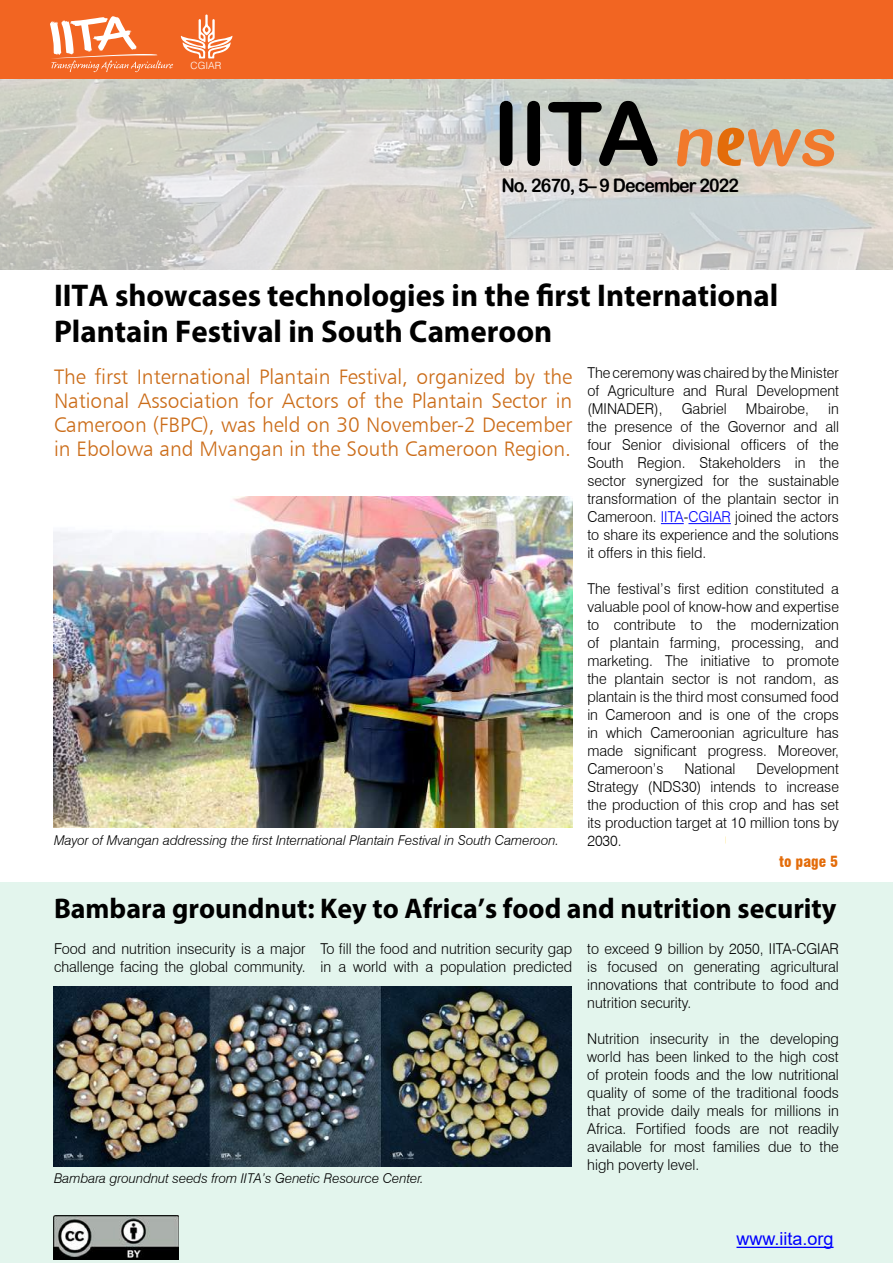
<style>
.page{position:relative;width:893px;height:1263px;background:#fff}
.page>*{position:absolute;margin:0;border:0;box-sizing:border-box;transform-origin:0 0}
.t1{font:87.9px "Arial Rounded MT Bold";color:#000}
.t2{font:700 31.5px/36px "Myriad Pro";color:#000}
.t3{font:700 28.5px "Myriad Pro";color:#000}
.t4{font:21px/24px "Humanist 777 BT Light B";color:#cb6c18;text-align:justify}
.t5{font:18.75px "Arial Rounded MT Bold";letter-spacing:-.05em;color:#000;scale:.95 1}
.t6{font:18px "Arial";color:#00f}
.t7{font:300 15px/18px "Swiss 721 BT";color:#000;text-align:justify;scale:.96 1}
.t8{font:900 condensed 15px "Swiss 721 BT";color:#e36c0a}
.t9{font:italic 300 13.5px "Swiss 721 BT";color:#000}
.t10{font:300 9.9px "Helvetica";color:#fff}
.s1{font-size:68.85px;color:#f1792b}
.s2{font-family:"Gill Sans";font-weight:700;font-stretch:extra-condensed;font-size:61.2px;color:#e36c0a}
.s3{color:#00f}
</style>
<div class="page">
<div style="left:0;top:882px;width:893px;height:381px;background:#e3f5ed"></div>
<img style="left:54px;top:1216px;width:125px;height:44px">
<hr style="left:736px;top:1247px;width:97px;height:1px;background:#00f">
<img style="left:0;top:79px;width:893px;height:191px">
<div style="left:0;top:0;width:893px;height:79px;background:#f26522"></div>
<svg style="left:50px;top:16px;width:123px;height:56px"></svg>
<svg style="left:181px;top:14px;width:51px;height:44px"></svg>
<svg style="left:661px;top:523px;width:23px;height:1px"></svg>
<hr style="left:688px;top:523px;width:43px;height:1px;background:#00f">
<img style="left:54px;top:496px;width:518px;height:332px">
<img style="left:54px;top:986px;width:517px;height:180px">
<p class="t10" style="left:191px;top:59px;width:32px">CGIAR</p>
<h1 class="t1" style="left:492px;top:82px;width:355px">IITA <span class="s1">n</span><span class="s2">e</span><span class="s1">ws</span></h1>
<p class="t5" style="left:501px;top:174px;width:252px">No. 2670, 5– 9 December 2022</p>
<h2 class="t2" style="left:54px;top:276px;width:726px">IITA showcases technologies in the first International<br>Plantain Festival in South Cameroon</h2>
<h3 class="t4" style="left:54px;top:364px;width:520px">The first International Plantain Festival, organized by the National Association for Actors of the Plantain Sector in Cameroon (FBPC), was held on 30 November-2 December in Ebolowa and Mvangan in the South Cameroon Region.</h3>
<p class="t7" style="left:587px;top:364px;width:264px">The ceremony was chaired by the Minister of Agriculture and Rural Development (MINADER),</p>
<p class="t7" style="left:682px;top:400px;width:48px">Gabriel</p>
<p class="t7" style="left:746px;top:400px;width:67px">Mbairobe,</p>
<p class="t7" style="left:587px;top:400px;width:264px;text-indent:241px">in the presence of the Governor and all four Senior divisional officers of the South Region. Stakeholders in the sector synergized for the sustainable transformation of the plantain sector in Cameroon. <span class="s3">IITA</span>-<span class="s3">CGIAR</span> joined the actors to share its experience and the solutions it offers in this field.</p>
<p class="t7" style="left:587px;top:580px;width:264px">The festival’s first edition constituted a valuable pool of know-how and expertise to contribute to the modernization of plantain farming, processing, and marketing. The initiative to promote the plantain sector is not random, as plantain is the third most consumed food in Cameroon and is one of the crops in which Cameroonian agriculture has made significant progress. Moreover, Cameroon’s</p>
<p class="t7" style="left:587px;top:760px;width:264px;text-indent:169px">Development Strategy (NDS30) intends to increase the production of this crop and has set its production target at 10 million tons by 2030.</p>
<p class="t7" style="left:684px;top:760px;width:55px">National</p>
<p class="t9" style="left:54px;top:832px;width:507px">Mayor of Mvangan addressing the first International Plantain Festival in South Cameroon.</p>
<p class="t8" style="left:779px;top:852px;width:61px">to page 5</p>
<h3 class="t3" style="left:54px;top:890px;width:784px">Bambara groundnut: Key to Africa’s food and nutrition security</h3>
<p class="t7" style="left:54px;top:940px;width:264px">Food and nutrition insecurity is a major challenge facing the global community.</p>
<p class="t7" style="left:321px;top:940px;width:264px">To fill the food and nutrition security gap in a world with a population predicted</p>
<p class="t7" style="left:587px;top:940px;width:264px">to exceed 9 billion by 2050, IITA-CGIAR is focused on generating agricultural innovations that contribute to food and nutrition security.</p>
<p class="t7" style="left:587px;top:1030px;width:264px">Nutrition insecurity in the developing world has been linked to the high cost of protein foods and the low nutritional quality of some of the traditional foods that provide daily meals for millions in Africa. Fortified foods are not readily available for most families due to the high poverty level.</p>
<p class="t9" style="left:54px;top:1170px;width:371px">Bambara groundnut seeds from IITA’s Genetic Resource Center.</p>
<p class="t6" style="left:736px;top:1227px;width:99px">www.iita.org</p>
</div>
